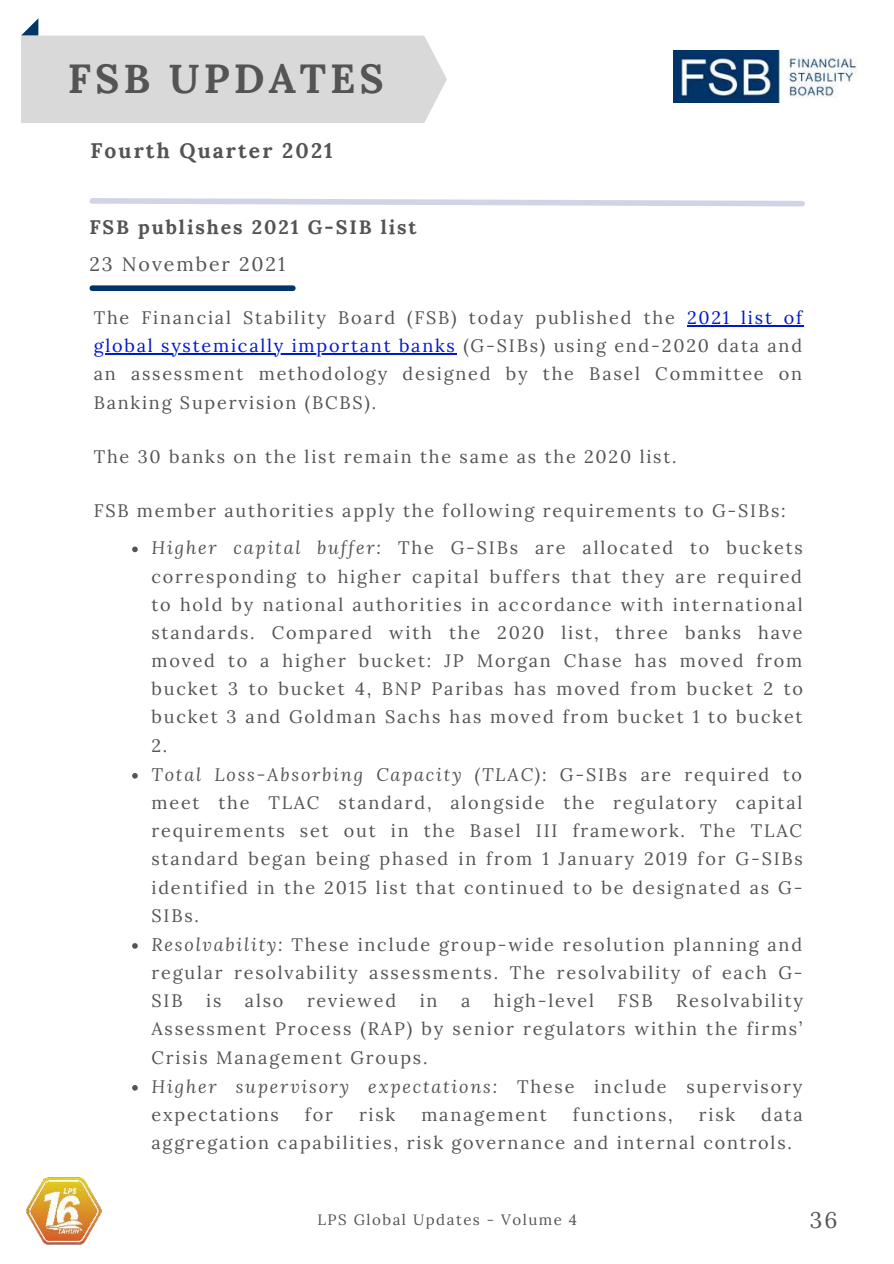
<style>
.page{position:relative;width:894px;height:1264px;background:#fff}
.page>*{position:absolute;margin:0;border:0;box-sizing:border-box;transform-origin:0 0}
.t1{font:700 40.5px "Lora";letter-spacing:.1em;color:#545454}
.t2{font:22.5px "Lora";color:#545454}
.t3{font:700 21px "Lora";letter-spacing:.1em;color:#545454}
.t4{font:700 19.5px "Lora";letter-spacing:.1em;color:#545454}
.t5{font:19.5px "Lora";letter-spacing:.1em;color:#545454}
.t6{font:18px/28.3px "Lora";letter-spacing:.1em;color:#545454}
.t7{font:15px "Lora";letter-spacing:.1em;color:#545454}
.s1{color:#0019cd}
.s2{font-style:italic}
</style>
<div class="page">
<svg style="left:21px;top:18px;width:426px;height:105px"></svg>
<hr style="left:686px;top:325px;width:117px;height:1px;background:#0019cd">
<hr style="left:94px;top:353px;width:362px;height:1px;background:#0019cd">
<svg style="left:132px;top:546px;width:6px;height:6px"></svg>
<svg style="left:132px;top:773px;width:6px;height:5px"></svg>
<svg style="left:132px;top:943px;width:6px;height:5px"></svg>
<svg style="left:132px;top:1085px;width:6px;height:5px"></svg>
<img style="left:673px;top:51px;width:190px;height:51px">
<img style="left:26px;top:1177px;width:76px;height:68px">
<div style="left:92px;top:285px;width:201px;height:6px;background:#013467"></div>
<svg style="left:89px;top:198px;width:716px;height:9px"></svg>
<h1 class="t1" style="left:68px;top:44px;width:317px">FSB UPDATES</h1>
<p class="t3" style="left:90px;top:133px;width:244px">Fourth Quarter 2021</p>
<p class="t4" style="left:89px;top:211px;width:328px">FSB publishes 2021 G-SIB list</p>
<p class="t5" style="left:89px;top:249px;width:197px">23 November 2021</p>
<p class="t6" style="left:94px;top:302px;width:709px;text-align:justify">The Financial Stability Board (FSB) today published the <span class="s1">2021 list of global systemically important banks</span> (G-SIBs) using end-2020 data and an assessment methodology designed by the Basel Committee on Banking Supervision (BCBS).</p>
<p class="t6" style="left:94px;top:441px;width:584px">The 30 banks on the list remain the same as the 2020 list.</p>
<p class="t6" style="left:151px;top:490px;width:652px;line-height:37.8px;text-indent:-58px">FSB member authorities apply the following requirements to G-SIBs:<br><span class="s2">Higher capital buffer:</span> The G-SIBs are allocated to buckets</p>
<p class="t6" style="left:151px;top:561px;width:652px">corresponding to higher capital buffers that they are required to hold by national authorities in accordance with international standards. Compared with the 2020 list, three banks have moved to a higher bucket: JP Morgan Chase has moved from bucket 3 to bucket 4, BNP Paribas has moved from bucket 2 to bucket 3 and Goldman Sachs has moved from bucket 1 to bucket 2.<br><span class="s2">Total Loss-Absorbing Capacity (TLAC)</span>: G-SIBs are required to meet the TLAC standard, alongside the regulatory capital requirements set out in the Basel III framework. The TLAC standard began being phased in from 1 January 2019 for G-SIBs identified in the 2015 list that continued to be designated as G-SIBs.<br><span class="s2">Resolvability:</span> These include group-wide resolution planning and regular resolvability assessments. The resolvability of each G-SIB</p>
<p class="t6" style="left:151px;top:985px;width:653px;text-indent:524px">Resolvability Assessment Process (RAP) by senior regulators within the firms’ Crisis Management Groups.<br><span class="s2">Higher supervisory expectations:</span> These include supervisory expectations</p>
<p class="t6" style="left:206px;top:985px;width:17px">is</p>
<p class="t6" style="left:245px;top:985px;width:40px">also</p>
<p class="t6" style="left:307px;top:985px;width:91px">reviewed</p>
<p class="t6" style="left:419px;top:985px;width:19px">in</p>
<p class="t6" style="left:461px;top:985px;width:11px">a</p>
<p class="t6" style="left:494px;top:985px;width:102px">high-level</p>
<p class="t6" style="left:617px;top:985px;width:36px">FSB</p>
<p class="t6" style="left:305px;top:1099px;width:30px">for</p>
<p class="t6" style="left:359px;top:1099px;width:38px">risk</p>
<p class="t6" style="left:421px;top:1099px;width:127px">management</p>
<p class="t6" style="left:572px;top:1099px;width:101px">functions,</p>
<p class="t6" style="left:698px;top:1099px;width:38px">risk</p>
<p class="t6" style="left:151px;top:1099px;width:652px;text-indent:609px">data aggregation capabilities, risk governance and internal controls.</p>
<p class="t7" style="left:317px;top:1208px;width:261px">LPS Global Updates - Volume 4</p>
<p class="t2" style="left:809px;top:1203px;width:29px">36</p>
</div>
